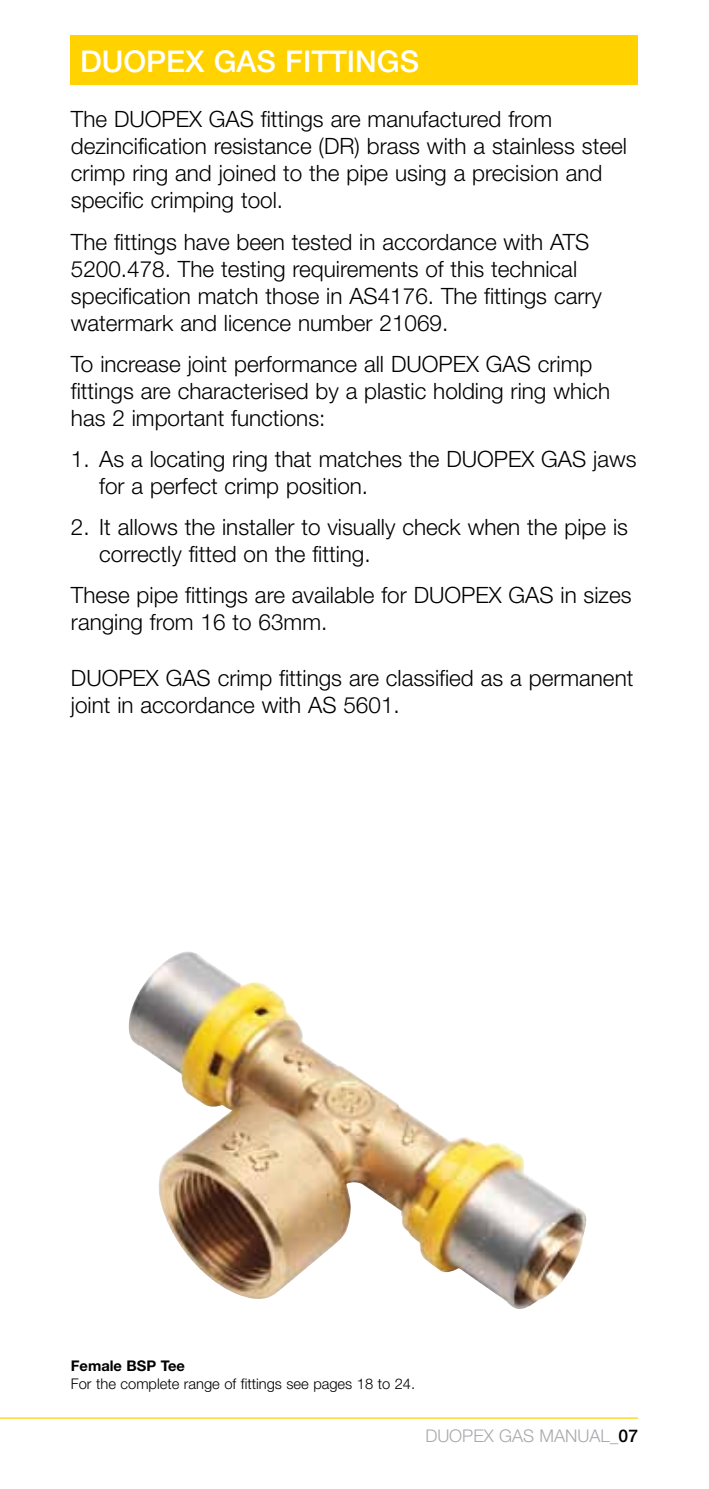
<style>
.page{position:relative;width:709px;height:1489px;background:#fff}
.page>*{position:absolute;margin:0;border:0;box-sizing:border-box;transform-origin:0 0}
.t1{font:500 30px "Helvetica Neue";color:#fff}
.t2{font:300 22.5px/27px "Helvetica Neue";color:#000}
.t3{font:300 17.5px "Helvetica Neue";color:#a7a9ac}
.t4{font:500 17.5px "Helvetica Neue";color:#000}
.t5{font:300 14.75px "Helvetica Neue";color:#000}
.t6{font:700 14.75px "Helvetica Neue";color:#000}
.s1{font-weight:300;color:#a7a9ac}
</style>
<div class="page">
<div style="left:71px;top:35px;width:567px;height:50px;background:#ffd200"></div>
<hr style="left:0;top:1417px;width:638px;height:1px;background:#ffd200">
<img style="left:129px;top:951px;width:457px;height:357px">
<h1 class="t1" style="left:80px;top:43px;width:340px">DUOPEX GAS FITTINGS</h1>
<p class="t2" style="left:71px;top:105px;width:74px">The DUOPEX</p>
<p class="t2" style="left:71px;top:105px;width:557px;text-indent:138px">GAS fittings are manufactured from dezincification resistance (DR) brass with a stainless steel crimp ring and joined to the pipe using a precision and specific crimping tool.</p>
<p class="t2" style="left:71px;top:227px;width:532px">The fittings have been tested in accordance with ATS 5200.478. The testing requirements of this technical specification match those in AS4176. The fittings carry watermark and licence number 21069.</p>
<p class="t2" style="left:71px;top:350px;width:351px">To increase joint performance all DUOPEX</p>
<p class="t2" style="left:71px;top:350px;width:540px;text-indent:415px">GAS crimp fittings are characterised by a plastic holding ring which has 2 important functions:</p>
<p class="t2" style="left:71px;top:445px;width:407px">1. As a locating ring that matches the DUOPEX</p>
<p class="t2" style="left:541px;top:445px;width:97px">GAS jaws</p>
<p class="t2" style="left:99px;top:472px;width:270px">for a perfect crimp position.</p>
<p class="t2" style="left:99px;top:513px;width:530px;text-indent:-28px">2. It allows the installer to visually check when the pipe is correctly fitted on the fitting.</p>
<p class="t2" style="left:71px;top:581px;width:374px">These pipe fittings are available for DUOPEX</p>
<p class="t2" style="left:508px;top:581px;width:124px">GAS in sizes</p>
<p class="t2" style="left:71px;top:608px;width:258px">ranging from 16 to 63mm.</p>
<p class="t2" style="left:71px;top:664px;width:31px">DUOPEX</p>
<p class="t2" style="left:71px;top:664px;width:564px;text-indent:95px">GAS crimp fittings are classified as a permanent joint in accordance with AS 5601.</p>
<p class="t6" style="left:71px;top:1356px;width:116px">Female BSP Tee</p>
<p class="t5" style="left:71px;top:1374px;width:346px">For the complete range of fittings see pages 18 to 24.</p>
<p class="t3" style="left:425px;top:1424px;width:25px">DUOPEX</p>
<p class="t3" style="left:499px;top:1424px;width:53px">GAS MANUAL</p>
<p class="t4" style="left:610px;top:1424px;width:30px"><span class="s1">_</span>07</p>
</div>
